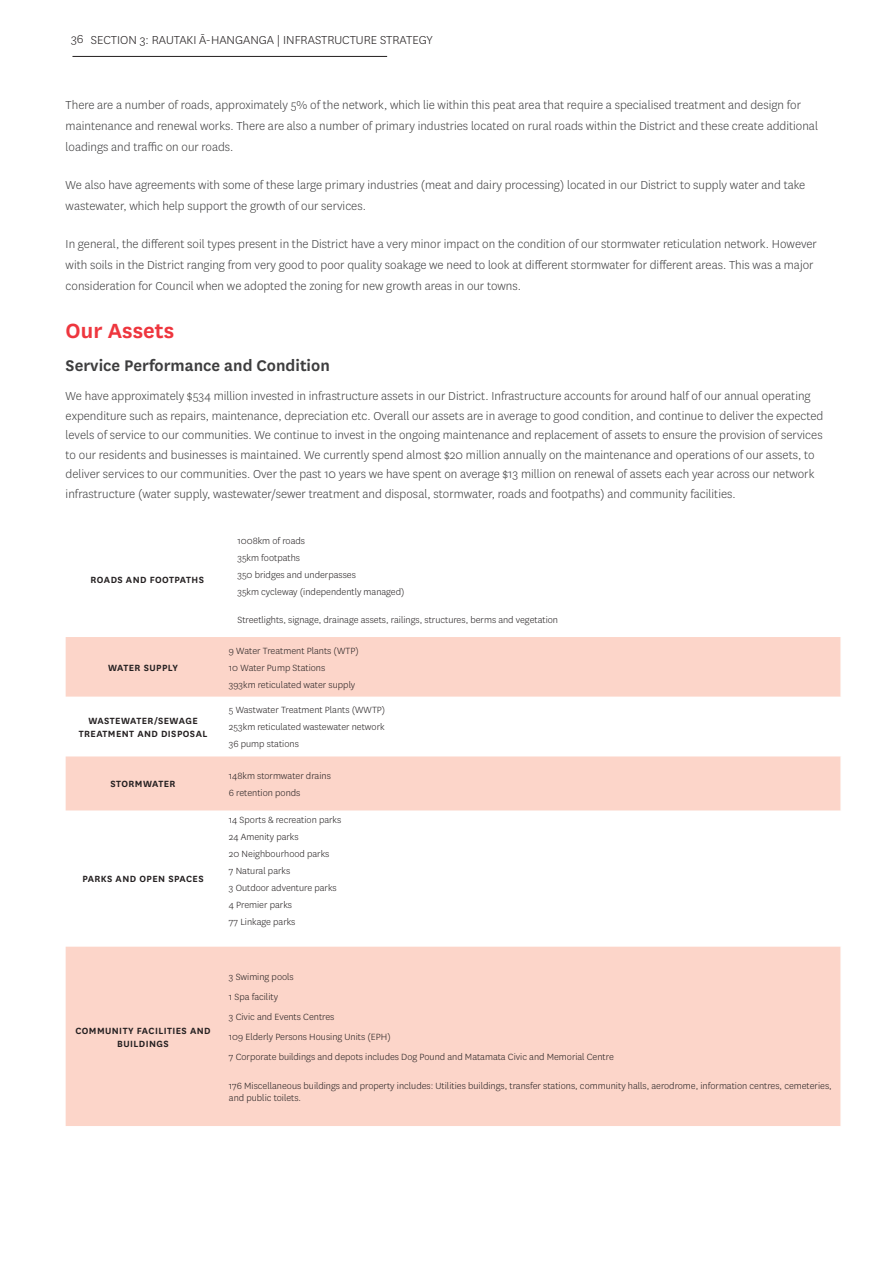
<style>
.page{position:relative;width:893px;height:1263px;background:#fff}
.page>*{position:absolute;margin:0;border:0;box-sizing:border-box;transform-origin:0 0}
.Subheading{font:600 24px "National";color:#ee363e}
.Heading_6{font:600 18px "National";color:#3e3e3f}
.Body_Text{font:300 13.5px/21px "National";color:#3e3e3f}
.t1{font:300 13.5px "National";color:#231f20}
.Body_Text-2{font:300 10.5px/12px "National";color:#231f20}
.Body_Text-3{font:600 10.5px/13.5px "National";letter-spacing:.04em;color:#231f20;text-align:center}
</style>
<div class="page">
<svg style="left:66px;top:637px;width:774px;height:489px;fill:#fcd5c9"></svg>
<hr style="left:72px;top:56px;width:315px;height:1px;background:#231f20">
<p class="t1" style="left:71px;top:31px;width:14px">36</p>
<p class="t1" style="left:91px;top:31px;width:344px">SECTION 3: RAUTAKI Ā-HANGANGA | INFRASTRUCTURE STRATEGY</p>
<p class="Body_Text" style="left:66px;top:94px;width:754px">There are a number of roads, approximately 5% of the network, which lie within this peat area that require a specialised treatment and design for maintenance and renewal works. There are also a number of primary industries located on rural roads within the District and these create additional loadings and traffic on our roads.</p>
<p class="Body_Text" style="left:66px;top:174px;width:741px">We also have agreements with some of these large primary industries (meat and dairy processing) located in our District to supply water and take wastewater, which help support the growth of our services.</p>
<p class="Body_Text" style="left:66px;top:233px;width:753px">In general, the different soil types present in the District have a very minor impact on the condition of our stormwater reticulation network. However with soils in the District ranging from very good to poor quality soakage we need to look at different stormwater for different areas. This was a major consideration for Council when we adopted the zoning for new growth areas in our towns.</p>
<p class="Subheading" style="left:66px;top:314px;width:110px">Our Assets</p>
<p class="Heading_6" style="left:66px;top:353px;width:266px">Service Performance and Condition</p>
<p class="Body_Text" style="left:66px;top:386px;width:759px;line-height:19.5px">We have approximately $534 million invested in infrastructure assets in our District. Infrastructure accounts for around half of our annual operating expenditure such as repairs, maintenance, depreciation etc. Overall our assets are in average to good condition, and continue to deliver the expected levels of service to our communities. We continue to invest in the ongoing maintenance and replacement of assets to ensure the provision of services to our residents and businesses is maintained. We currently spend almost $20 million annually on the maintenance and operations of our assets, to deliver services to our communities. Over the past 10 years we have spent on average $13 million on renewal of assets each year across our network infrastructure (water supply, wastewater/sewer treatment and disposal, stormwater, roads and footpaths) and community facilities.</p>
<p class="Body_Text-3" style="left:91px;top:573px;width:115px">ROADS AND FOOTPATHS</p>
<p class="Body_Text-3" style="left:108px;top:660px;width:71px">WATER SUPPLY</p>
<p class="Body_Text-3" style="left:79px;top:713px;width:130px">WASTEWATER/SEWAGE<br>TREATMENT AND DISPOSAL</p>
<p class="Body_Text-3" style="left:111px;top:777px;width:66px">STORMWATER</p>
<p class="Body_Text-3" style="left:82px;top:872px;width:123px">PARKS AND OPEN SPACES</p>
<p class="Body_Text-3" style="left:75px;top:1023px;width:137px">COMMUNITY FACILITIES AND<br>BUILDINGS</p>
<p class="Body_Text-2" style="left:237px;top:535px;width:69px">1008km of roads</p>
<p class="Body_Text-2" style="left:237px;top:552px;width:64px">35km footpaths</p>
<p class="Body_Text-2" style="left:237px;top:569px;width:120px">350 bridges and underpasses</p>
<p class="Body_Text-2" style="left:237px;top:586px;width:169px">35km cycleway (independently managed)</p>
<p class="Body_Text-2" style="left:237px;top:613px;width:322px">Streetlights, signage, drainage assets, railings, structures, berms and vegetation</p>
<p class="Body_Text-2" style="left:229px;top:644px;width:131px">9 Water Treatment Plants (WTP)</p>
<p class="Body_Text-2" style="left:229px;top:661px;width:98px">10 Water Pump Stations</p>
<p class="Body_Text-2" style="left:229px;top:678px;width:128px">393km reticulated water supply</p>
<p class="Body_Text-2" style="left:229px;top:704px;width:158px">5 Wastwater Treatment Plants (WWTP)</p>
<p class="Body_Text-2" style="left:229px;top:721px;width:157px">253km reticulated wastewater network</p>
<p class="Body_Text-2" style="left:229px;top:738px;width:71px">36 pump stations</p>
<p class="Body_Text-2" style="left:229px;top:769px;width:103px">148km stormwater drains</p>
<p class="Body_Text-2" style="left:229px;top:786px;width:73px">6 retention ponds</p>
<p class="Body_Text-2" style="left:229px;top:813px;width:114px">14 Sports &amp; recreation parks</p>
<p class="Body_Text-2" style="left:229px;top:830px;width:71px">24 Amenity parks</p>
<p class="Body_Text-2" style="left:229px;top:847px;width:102px">20 Neighbourhood parks</p>
<p class="Body_Text-2" style="left:229px;top:864px;width:63px">7 Natural parks</p>
<p class="Body_Text-2" style="left:229px;top:881px;width:109px">3 Outdoor adventure parks</p>
<p class="Body_Text-2" style="left:229px;top:898px;width:65px">4 Premier parks</p>
<p class="Body_Text-2" style="left:229px;top:915px;width:68px">77 Linkage parks</p>
<p class="Body_Text-2" style="left:229px;top:970px;width:66px">3 Swiming pools</p>
<p class="Body_Text-2" style="left:229px;top:990px;width:51px">1 Spa facility</p>
<p class="Body_Text-2" style="left:229px;top:1010px;width:107px">3 Civic and Events Centres</p>
<p class="Body_Text-2" style="left:229px;top:1030px;width:163px">109 Elderly Persons Housing Units (EPH)</p>
<p class="Body_Text-2" style="left:229px;top:1050px;width:386px">7 Corporate buildings and depots includes Dog Pound and Matamata Civic and Memorial Centre</p>
<p class="Body_Text-2" style="left:229px;top:1079px;width:604px">176 Miscellaneous buildings and property includes: Utilities buildings, transfer stations, community halls, aerodrome, information centres, cemeteries, and public toilets.</p>
</div>
